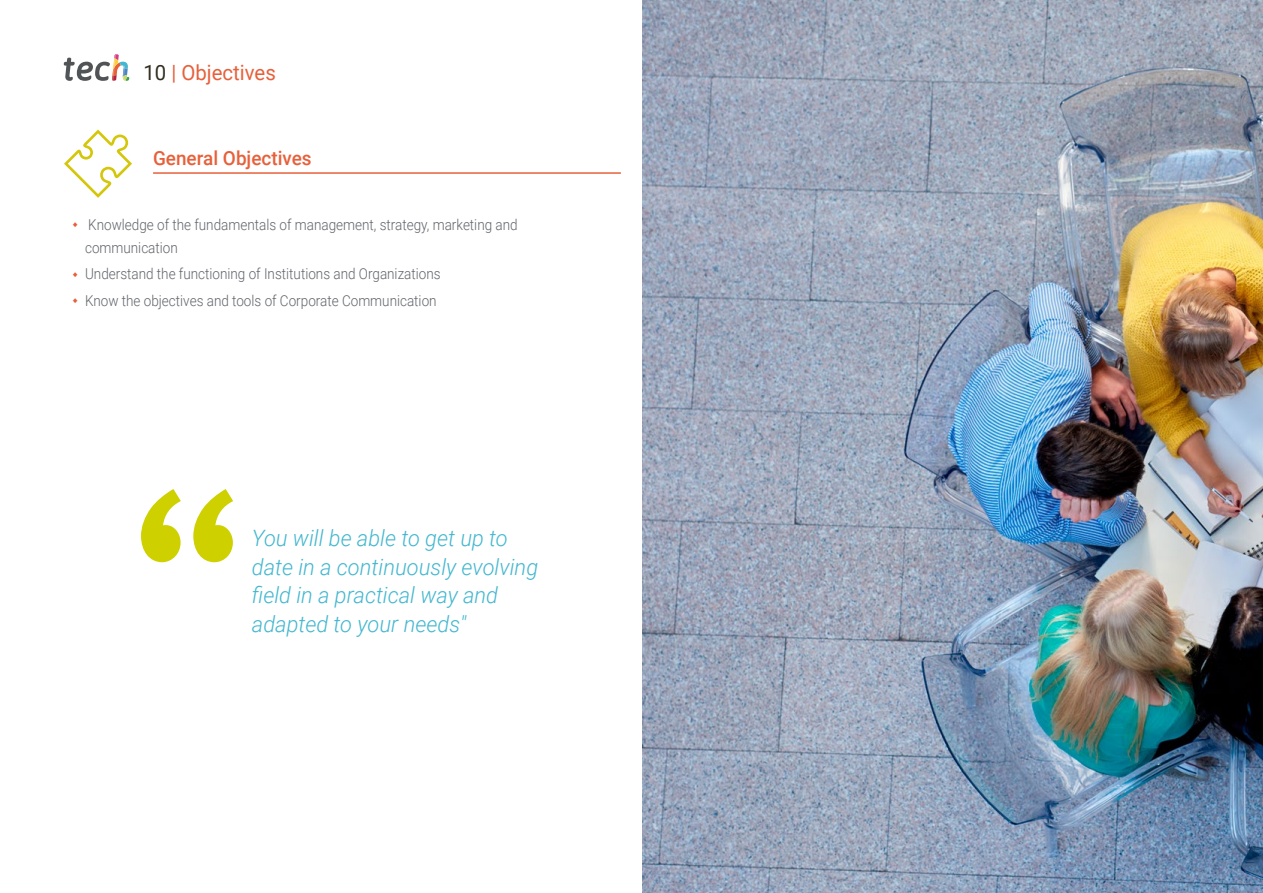
<style>
.page{position:relative;width:1263px;height:893px;background:#fff}
.page>*{position:absolute;margin:0;border:0;box-sizing:border-box;transform-origin:0 0}
.t1{font:italic 300 22.5px/28.5px "Roboto";color:#43b7cf}
.t2{font:21px "Roboto";color:#e7603a}
.t3{font:500 19.5px "Roboto";color:#e7603a}
.t4{font:300 15px/22.5px "Roboto";color:#61646a;scale:.9 1}
.s1{color:#312e20}
</style>
<div class="page">
<hr style="left:153px;top:173px;width:468px;height:1px;background:#e7603a">
<svg style="left:64px;top:130px;width:68px;height:68px"></svg>
<svg style="left:64px;top:54px;width:65px;height:27px"></svg>
<img style="left:642px;top:0;width:621px;height:893px">
<svg style="left:141px;top:489px;width:92px;height:73px"></svg>
<h2 class="t2" style="left:144px;top:57px;width:134px"><span class="s1">10</span> | Objectives</h2>
<h3 class="t3" style="left:153px;top:144px;width:160px">General Objectives</h3>
<p class="t4" style="left:85px;top:213px;width:482px">Knowledge of the fundamentals of management, strategy, marketing and communication</p>
<p class="t4" style="left:85px;top:260px;width:397px;line-height:26.7px">Understand the functioning of Institutions and Organizations<br>Know the objectives and tools of Corporate Communication</p>
<h1 class="t1" style="left:252px;top:523px;width:288px">You will be able to get up to date in a continuously evolving field in a practical way and adapted to your needs"</h1>
</div>
